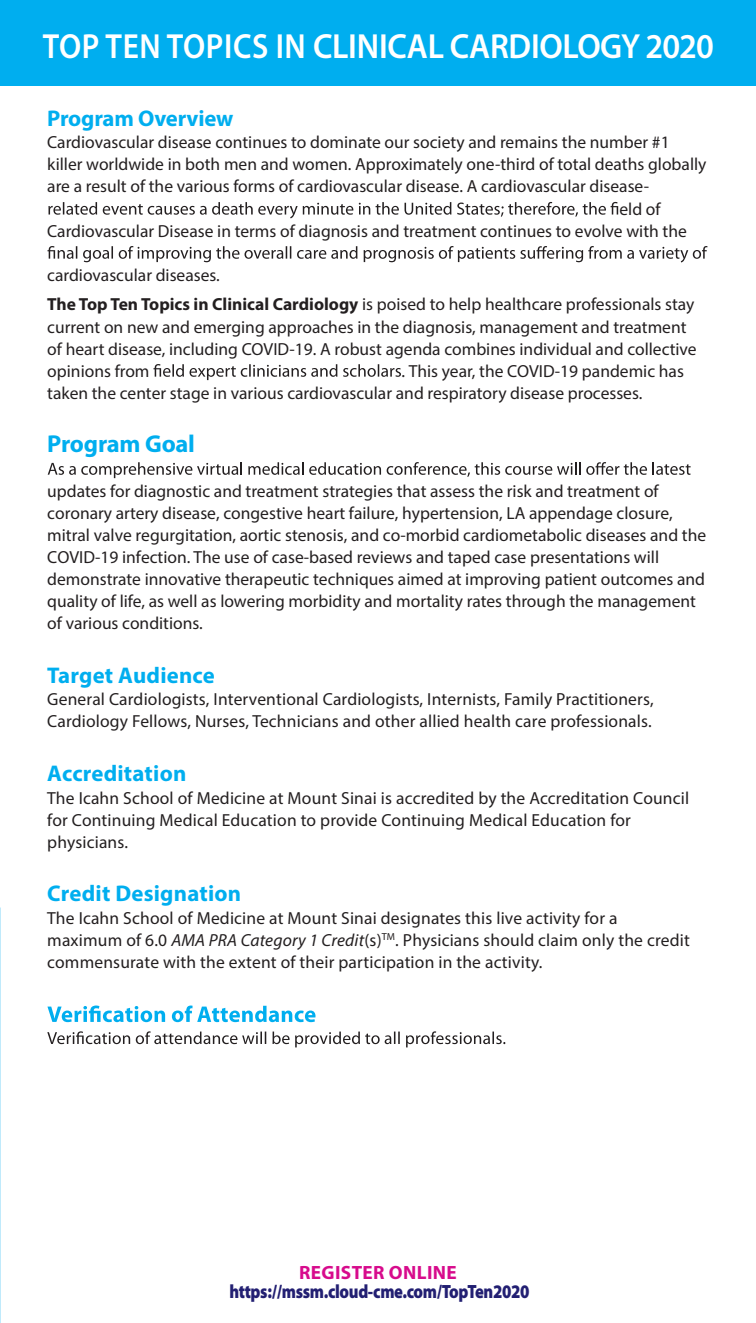
<style>
.page{position:relative;width:756px;height:1323px;background:#fff}
.page>*{position:absolute;margin:0;border:0;box-sizing:border-box;transform-origin:0 0}
.t1{font:600 35px "Myriad Pro";letter-spacing:-.01em;color:#fff;scale:.9 1}
.t2{font:700 24.5px "Myriad Pro";letter-spacing:-.01em;color:#00aeef}
.t3{font:700 22.75px "Myriad Pro";letter-spacing:.01em;color:#00aeef}
.t4{font:700 22.75px "Myriad Pro";letter-spacing:-.01em;color:#00aeef}
.t5{font:900 19.25px "Myriad Pro";letter-spacing:-.02em;color:#221f72;scale:.85 1}
.t6{font:700 19.25px "Myriad Pro";letter-spacing:.02em;color:#d70b8c}
.t7{font:17.5px/22.1px "Myriad Pro";color:#231f20}
.s1{font-weight:700}
.s2{font-style:italic}
</style>
<div class="page">
<div style="left:0;top:0;width:756px;height:85px;background:#00aeef"></div>
<svg style="left:48px;top:202px;width:570px;height:16px"></svg>
<svg style="left:48px;top:246px;width:660px;height:16px"></svg>
<svg style="left:154px;top:364px;width:247px;height:16px"></svg>
<svg style="left:48px;top:462px;width:194px;height:16px"></svg>
<svg style="left:248px;top:462px;width:133px;height:13px"></svg>
<svg style="left:387px;top:462px;width:260px;height:15px"></svg>
<svg style="left:653px;top:462px;width:38px;height:13px"></svg>
<svg style="left:47px;top:1006px;width:269px;height:16px"></svg>
<svg style="left:47px;top:1031px;width:458px;height:16px"></svg>
<h1 class="t1" style="left:43px;top:24px;width:747px">TOP TEN TOPICS IN CLINICAL CARDIOLOGY 2020</h1>
<h3 class="t4" style="left:47px;top:103px;width:188px">Program Overview</h3>
<p class="t7" style="left:47px;top:131px;width:624px">Cardiovascular disease continues to dominate our society and remains the number #1</p>
<p class="t7" style="left:47px;top:153px;width:661px">killer worldwide in both men and women. Approximately one-third of total deaths globally</p>
<p class="t7" style="left:47px;top:175px;width:603px">are a result of the various forms of cardiovascular disease. A cardiovascular disease-</p>
<p class="t7" style="left:619px;top:197px;width:43px">eld of</p>
<p class="t7" style="left:47px;top:219px;width:641px">Cardiovascular Disease in terms of diagnosis and treatment continues to evolve with the</p>
<p class="t7" style="left:47px;top:260px;width:649px;line-height:29.8px">cardiovascular diseases.<br><span class="s1">The Top Ten Topics in Clinical Cardiology</span> is poised to help healthcare professionals stay</p>
<p class="t7" style="left:47px;top:315px;width:651px">current on new and emerging approaches in the diagnosis, management and treatment of heart disease, including COVID-19. A robust agenda combines individual and collective opinions from</p>
<p class="t7" style="left:47px;top:359px;width:638px;text-indent:354px">. This year, the COVID-19 pandemic has taken the center stage in various cardiovascular and respiratory disease processes.</p>
<h2 class="t2" style="left:47px;top:428px;width:149px">Program Goal</h2>
<p class="t7" style="left:47px;top:480px;width:660px">updates for diagnostic and treatment strategies that assess the risk and treatment of coronary artery disease, congestive heart failure, hypertension, LA appendage closure, mitral valve regurgitation, aortic stenosis, and co-morbid cardiometabolic diseases and the COVID-19 infection. The use of case-based reviews and taped case presentations will demonstrate innovative therapeutic techniques aimed at improving patient outcomes and quality of life, as well as lowering morbidity and mortality rates through the management of various conditions.</p>
<h3 class="t3" style="left:47px;top:660px;width:169px">Target Audience</h3>
<p class="t7" style="left:47px;top:688px;width:608px">General Cardiologists, Interventional Cardiologists, Internists, Family Practitioners,<br>Cardiology Fellows, Nurses, Technicians and other allied health care professionals.</p>
<h3 class="t3" style="left:47px;top:758px;width:141px">Accreditation</h3>
<p class="t7" style="left:47px;top:787px;width:643px">The Icahn School of Medicine at Mount Sinai is accredited by the Accreditation Council for Continuing Medical Education to provide Continuing Medical Education for physicians.</p>
<h3 class="t3" style="left:47px;top:879px;width:195px">Credit Designation</h3>
<p class="t7" style="left:47px;top:907px;width:644px">The Icahn School of Medicine at Mount Sinai designates this live activity for a maximum of 6.0 <span class="s2">AMA PRA Category 1 Credit</span>(s)<sup>TM</sup>. Physicians should claim only the credit commensurate with the extent of their participation in the activity.</p>
<p class="t6" style="left:299px;top:1259px;width:159px">REGISTER ONLINE</p>
<p class="t5" style="left:229px;top:1278px;width:355px">https://mssm.cloud-cme.com/TopTen2020</p>
</div>
